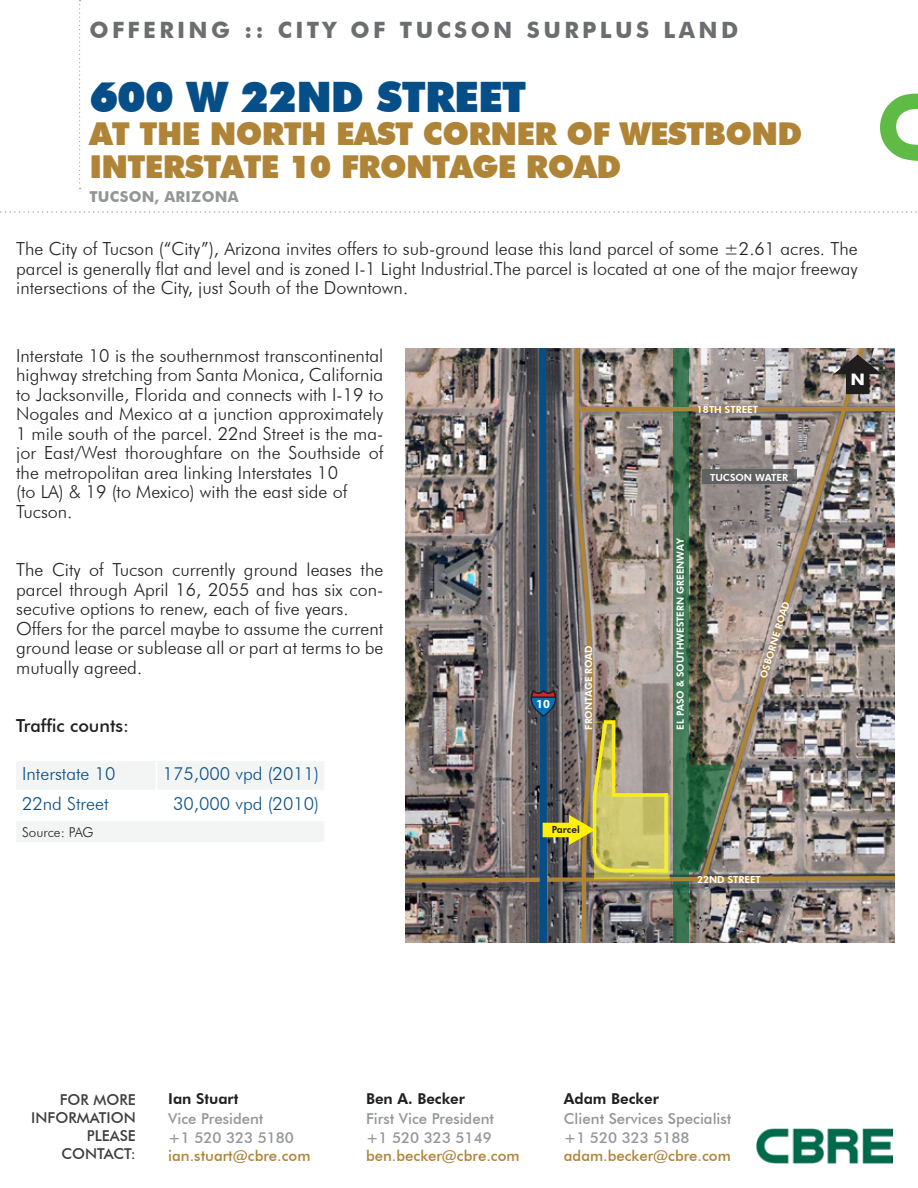
<style>
.page{position:relative;width:918px;height:1188px;background:#fff}
.page>*{position:absolute;margin:0;border:0;box-sizing:border-box;transform-origin:0 0}
.t1{font:900 42px "Futura BT";letter-spacing:-.02em;color:#064e88}
.t2{font:900 31.5px/33px "Futura BT";letter-spacing:-.02em;color:#b08436}
.t3{font:700 22.5px "Futura BT";letter-spacing:.15em;color:#6c6d70}
.t4{font:300 18px/19.5px "Futura BT";color:#231f20}
.t5{font:300 18px "Futura BT";color:#064e88}
.t6{font:500 18px "Futura BT";color:#231f20}
.t7{font:700 15.9px "Futura BT";color:#fff;scale:1.07 1}
.t8{font:500 15px/19.5px "Futura BT";color:#939598}
.t9{font:500 15px "Futura BT";color:#b08436}
.t10{font:500 15px/18px "Futura BT";color:#3e3e3f;text-align:right}
.t11{font:800 15px "Futura BT";color:#231f20}
.t12{font:700 15px "Futura BT";letter-spacing:.02em;color:#939598}
.t13{font:300 13.5px "Futura BT";color:#231f20}
.t14{font:700 12.45px "Myriad Pro";color:#fff}
.t15{font:800 9.75px "Futura BT";color:#fff}
.t16{font:800 9.75px "Futura BT";color:#231f20}
</style>
<div class="page">
<svg style="left:79px;top:0;width:2px;height:189px"></svg>
<svg style="left:0;top:211px;width:917px;height:2px"></svg>
<svg style="left:880px;top:94px;width:38px;height:67px"></svg>
<img style="left:756px;top:1128px;width:136px;height:35px">
<svg style="left:17px;top:762px;width:307px;height:80px"></svg>
<hr style="left:16px;top:790px;width:140px;height:1px;background:#fff">
<hr style="left:156px;top:790px;width:170px;height:1px;background:#fff">
<hr style="left:16px;top:820px;width:140px;height:1px;background:#fff">
<hr style="left:156px;top:820px;width:170px;height:1px;background:#fff">
<img style="left:405px;top:348px;width:490px;height:594px">
<p class="t3" style="left:89px;top:16px;width:650px">OFFERING :: CITY OF TUCSON SURPLUS LAND</p>
<h1 class="t1" style="left:89px;top:72px;width:438px">600 W 22ND STREET</h1>
<h2 class="t2" style="left:89px;top:117px;width:715px">AT THE NORTH EAST CORNER OF WESTBOND<br>INTERSTATE 10 FRONTAGE ROAD</h2>
<p class="t12" style="left:89px;top:188px;width:151px">TUCSON, ARIZONA</p>
<p class="t4" style="left:16px;top:239px;width:843px;text-align:justify">The City of Tucson (“City”), Arizona invites offers to sub-ground lease this land parcel of some ±2.61 acres. The parcel is generally flat and level and is zoned I-1 Light Industrial.The parcel is located at one of the major freeway intersections of the City, just South of the Downtown.</p>
<p class="t4" style="left:16px;top:345px;width:369px">Interstate 10 is the southernmost transcontinental highway stretching from Santa Monica, California to Jacksonville, Florida and connects with I-19 to Nogales and Mexico at a junction approximately 1 mile south of the parcel. 22nd Street is the ma&shy;jor East/West thoroughfare on the Southside of the metropolitan area linking Interstates 10<br>(to LA) &amp; 19 (to Mexico) with the east side of Tucson.</p>
<p class="t4" style="left:16px;top:560px;width:369px">The City of Tucson currently ground leases the parcel through April 16, 2055 and has six con&shy;secutive options to renew, each of five years.<br>Offers for the parcel maybe to assume the current ground lease or sublease all or part at terms to be mutually agreed.</p>
<p class="t6" style="left:16px;top:715px;width:114px">Traffic counts:</p>
<p class="t5" style="left:22px;top:763px;width:95px">Interstate 10</p>
<p class="t5" style="left:163px;top:763px;width:158px">175,000 vpd (2011)</p>
<p class="t5" style="left:22px;top:793px;width:88px">22nd Street</p>
<p class="t5" style="left:173px;top:793px;width:147px">30,000 vpd (2010)</p>
<p class="t13" style="left:22px;top:824px;width:73px">Source: PAG</p>
<p class="t14" style="left:536px;top:696px;width:15px">10</p>
<p class="t15" style="left:583px;top:730px;width:86px;rotate:-90deg">FRONTAGE ROAD</p>
<p class="t16" style="left:552px;top:824px;width:30px">Parcel</p>
<p class="t15" style="left:697px;top:403px;width:63px">18TH STREET</p>
<p class="t15" style="left:674px;top:730px;width:193px;rotate:-90deg">EL PASO &amp; SOUTHWESTERN GREENWAY</p>
<p class="t15" style="left:710px;top:472px;width:80px">TUCSON WATER</p>
<p class="t15" style="left:758px;top:676px;width:81px;rotate:-73deg">OSBORNE ROAD</p>
<p class="t15" style="left:697px;top:874px;width:65px">22ND STREET</p>
<p class="t7" style="left:851px;top:370px;width:15px">N</p>
<p class="t10" style="left:31px;top:1090px;width:106px">FOR MORE<br>INFORMATION<br>PLEASE<br>CONTACT:</p>
<p class="t11" style="left:168px;top:1090px;width:72px">Ian Stuart</p>
<p class="t8" style="left:168px;top:1109px;width:127px">Vice President<br>+1 520 323 5180</p>
<p class="t9" style="left:168px;top:1147px;width:144px">ian.stuart@cbre.com</p>
<p class="t11" style="left:366px;top:1090px;width:100px">Ben A. Becker</p>
<p class="t8" style="left:366px;top:1109px;width:130px">First Vice President +1 520 323 5149</p>
<p class="t9" style="left:366px;top:1147px;width:155px">ben.becker@cbre.com</p>
<p class="t11" style="left:564px;top:1090px;width:96px">Adam Becker</p>
<p class="t8" style="left:564px;top:1109px;width:169px">Client Services Specialist +1 520 323 5188</p>
<p class="t9" style="left:564px;top:1147px;width:169px">adam.becker@cbre.com</p>
</div>
